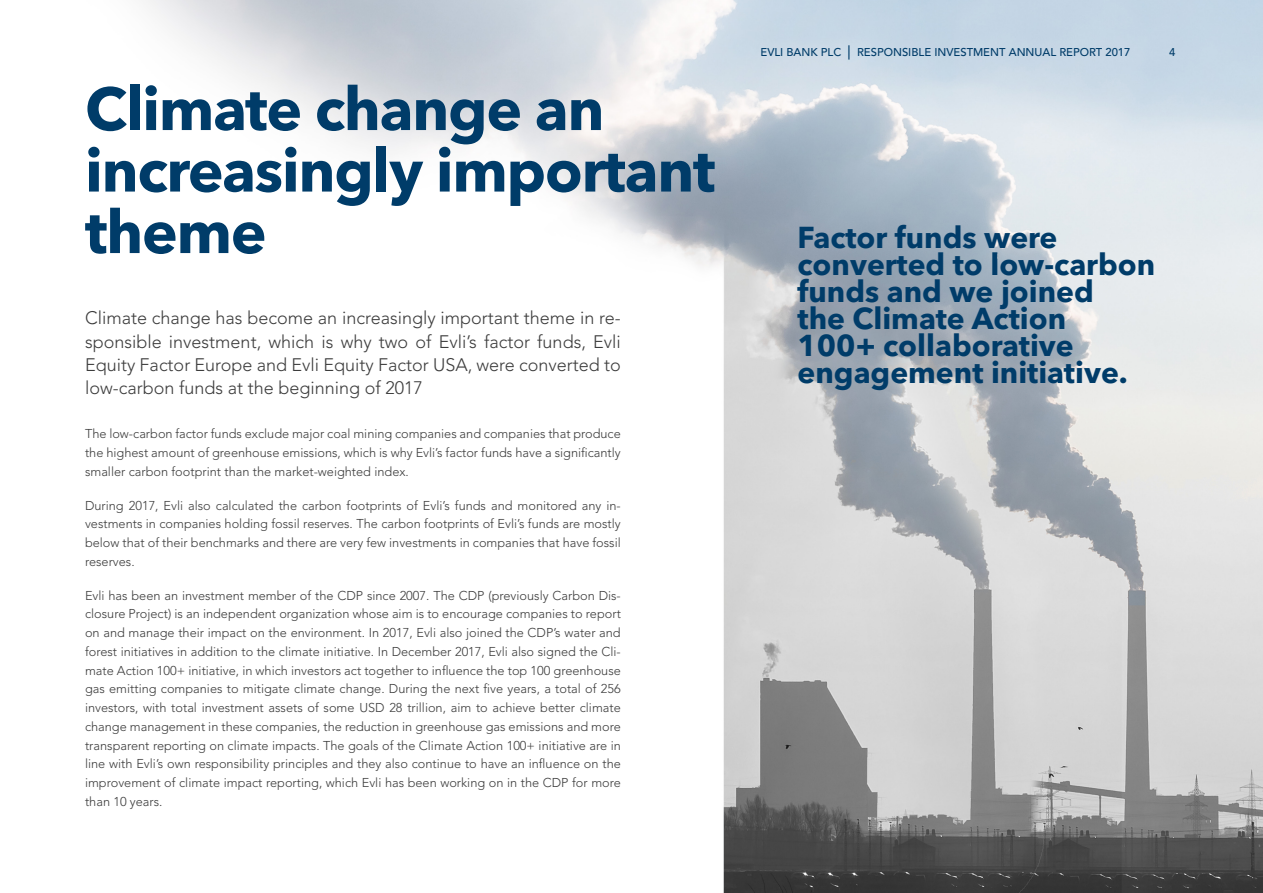
<style>
.page{position:relative;width:1263px;height:893px;background:#fff}
.page>*{position:absolute;margin:0;border:0;box-sizing:border-box;transform-origin:0 0}
.sivun_otsikko{font:700 60px/61.5px "Avenir Next";letter-spacing:-.02em;color:#003c69}
.nosto{font:700 30px/27px "Avenir Next LT Pro";color:#003c69}
.ingressi{font:300 18px/23.2px "Avenir LT Std";color:#3c3c3c;text-align:justify}
.t1{font:300 12.75px/18.8px "Avenir LT Std";color:#3c3c3c;text-align:justify}
.t2{font:500 11.25px "Avenir LT Std";color:#003c69}
.s1{font-size:14.25px}
</style>
<div class="page">
<img style="left:145px;top:0;width:1118px;height:893px">
<p class="sivun_otsikko" style="left:85px;top:77px;width:632px">Climate change an increasingly important theme</p>
<p class="ingressi" style="left:85px;top:306px;width:537px">Climate change has become an increasingly important theme in re&shy;sponsible investment, which is why two of Evli’s factor funds, Evli Equity Factor Europe and Evli Equity Factor USA, were converted to low-carbon funds at the beginning of 2017</p>
<p class="t1" style="left:85px;top:425px;width:537px">The low-carbon factor funds exclude major coal mining companies and companies that produce the highest amount of greenhouse emissions, which is why Evli’s factor funds have a significantly smaller carbon footprint than the market-weighted index.</p>
<p class="t1" style="left:85px;top:496px;width:537px">During 2017, Evli also calculated the carbon footprints of Evli’s funds and monitored any in&shy;vestments in companies holding fossil reserves. The carbon footprints of Evli’s funds are mostly below that of their benchmarks and there are very few investments in companies that have fossil reserves.</p>
<p class="t1" style="left:85px;top:586px;width:537px">Evli has been an investment member of the CDP since 2007. The CDP (previously Carbon Dis&shy;closure Project) is an independent organization whose aim is to encourage companies to report on and manage their impact on the environment. In 2017, Evli also joined the CDP’s water and forest initiatives in addition to the climate initiative. In December 2017, Evli also signed the Cli&shy;mate Action 100+ initiative, in which investors act together to influence the top 100 greenhouse gas emitting companies to mitigate climate change. During the next five years, a total of 256 investors, with total investment assets of some USD 28 trillion, aim to achieve better climate change management in these companies, the reduction in greenhouse gas emissions and more transparent reporting on climate impacts. The goals of the Climate Action 100+ initiative are in line with Evli’s own responsibility principles and they also continue to have an influence on the improvement of climate impact reporting, which Evli has been working on in the CDP for more than 10 years.</p>
<p class="t2" style="left:760px;top:46px;width:371px">EVLI BANK PLC <span class="s1">|</span> RESPONSIBLE INVESTMENT ANNUAL REPORT 2017</p>
<p class="t2" style="left:1169px;top:46px;width:8px">4</p>
<p class="nosto" style="left:797px;top:224px;width:359px">Factor funds were converted to low-carbon funds and we joined<br>the Climate Action<br>100+ collaborative engagement initiative.</p>
</div>
